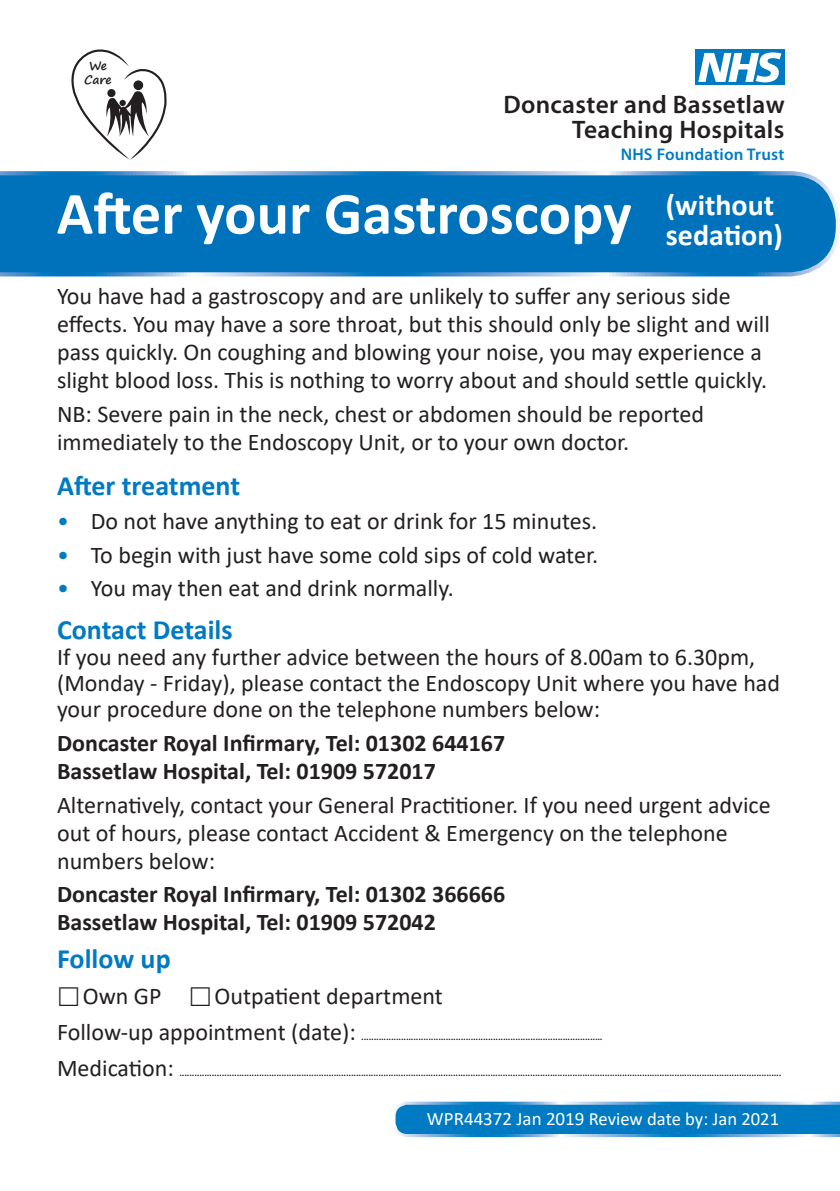
<style>
.page{position:relative;width:840px;height:1191px;background:#fff}
.page>*{position:absolute;margin:0;border:0;box-sizing:border-box;transform-origin:0 0}
.t1{font:700 60.2px "Calibri";color:#fff}
.t2{font:700 30px "Calibri";color:#fff}
.t3{font:700 28px "Calibri";color:#007ac2}
.t4{font:600 25.4px/25.8px "Myriad Pro";letter-spacing:.015em;color:#231f20;text-align:right}
.t5{font:24px/28px "Calibri";color:#231f20}
.t6{font:700 24px "Calibri";color:#231f20}
.t7{font:18.6px "Calibri";color:#fff}
.t8{font:600 17px "Myriad Pro";letter-spacing:.015em;color:#007ac2}
.t9{font:12px "Myriad Pro";color:#231f20}
.t10{font:700 12px/14.4px "Segoe Print";letter-spacing:-.01em;color:#231f20;text-align:center}
.s1{color:#007ac2}
.s2{font-family:"Calibri";font-size:24px}
.s3{font-size:19px}
</style>
<div class="page">
<svg style="left:0;top:171px;width:839px;height:105px;background:#0b77be"></svg>
<svg style="left:395px;top:1101px;width:444px;height:36px;background:#1986c7"></svg>
<div style="left:694px;top:49px;width:90px;height:36px;background:#007ac2"></div>
<svg style="left:698px;top:52px;width:83px;height:30px"></svg>
<svg style="left:71px;top:49px;width:95px;height:111px"></svg>
<p class="t10" style="left:84px;top:58px;width:29px">We<br>Care</p>
<p class="t4" style="left:503px;top:91px;width:283px">Doncaster and Bassetlaw<br>Teaching Hospitals</p>
<p class="t8" style="left:620px;top:143px;width:165px">NHS Foundation Trust</p>
<p class="t1" style="left:57px;top:171px;width:576px">After your Gastroscopy</p>
<p class="t2" style="left:665px;top:184px;width:110px">(without</p>
<p class="t2" style="left:665px;top:214px;width:118px">sedation)</p>
<p class="t5" style="left:57px;top:282px;width:714px">You have had a gastroscopy and are unlikely to suffer any serious side effects. You may have a sore throat, but this should only be slight and will pass quickly. On coughing and blowing your noise, you may experience a slight blood loss. This is nothing to worry about and should settle quickly.</p>
<p class="t5" style="left:57px;top:399px;width:648px">NB: Severe pain in the neck, chest or abdomen should be reported</p>
<p class="t5" style="left:57px;top:427px;width:573px">immediately to the Endoscopy Unit, or to your own doctor.</p>
<p class="t3" style="left:57px;top:466px;width:184px">After treatment</p>
<p class="t5" style="left:57px;top:506px;width:541px"><span class="s1">•</span> Do not have anything to eat or drink for 15 minutes.</p>
<p class="t5" style="left:57px;top:540px;width:542px"><span class="s1">•</span> To begin with just have some cold sips of cold water.</p>
<p class="t5" style="left:57px;top:573px;width:398px"><span class="s1">•</span> You may then eat and drink normally.</p>
<p class="t3" style="left:57px;top:610px;width:177px">Contact Details</p>
<p class="t5" style="left:57px;top:642px;width:699px">If you need any further advice between the hours of 8.00am to 6.30pm,</p>
<p class="t5" style="left:57px;top:668px;width:724px">(Monday - Friday), please contact the Endoscopy Unit where you have had</p>
<p class="t5" style="left:57px;top:694px;width:544px">your procedure done on the telephone numbers below:</p>
<p class="t6" style="left:57px;top:726px;width:449px">Doncaster Royal Infirmary, Tel: 01302 644167</p>
<p class="t6" style="left:57px;top:754px;width:380px">Bassetlaw Hospital, Tel: 01909 572017</p>
<p class="t5" style="left:57px;top:790px;width:714px">Alternatively, contact your General Practitioner. If you need urgent advice out of hours, please contact Accident &amp; Emergency on the telephone numbers below:</p>
<p class="t6" style="left:57px;top:877px;width:449px">Doncaster Royal Infirmary, Tel: 01302 366666</p>
<p class="t6" style="left:57px;top:905px;width:380px">Bassetlaw Hospital, Tel: 01909 572042</p>
<p class="t3" style="left:57px;top:938px;width:115px">Follow up</p>
<p class="t5" style="left:83px;top:981px;width:80px">Own GP</p>
<p class="t5" style="left:214px;top:981px;width:230px">Outpatient department</p>
<p class="t9" style="left:57px;top:1028px;width:546px"><span class="s2">Follow-up appointment (date):</span> .................................................................................................</p>
<p class="t9" style="left:57px;top:1064px;width:725px"><span class="s2">Medication:</span> ..................................................................................................................................................................................................................................................</p>
<p class="t7" style="left:426px;top:1106px;width:353px"><span class="s3">WPR44372 Jan 2019</span> Review date by: Jan 2021</p>
</div>
